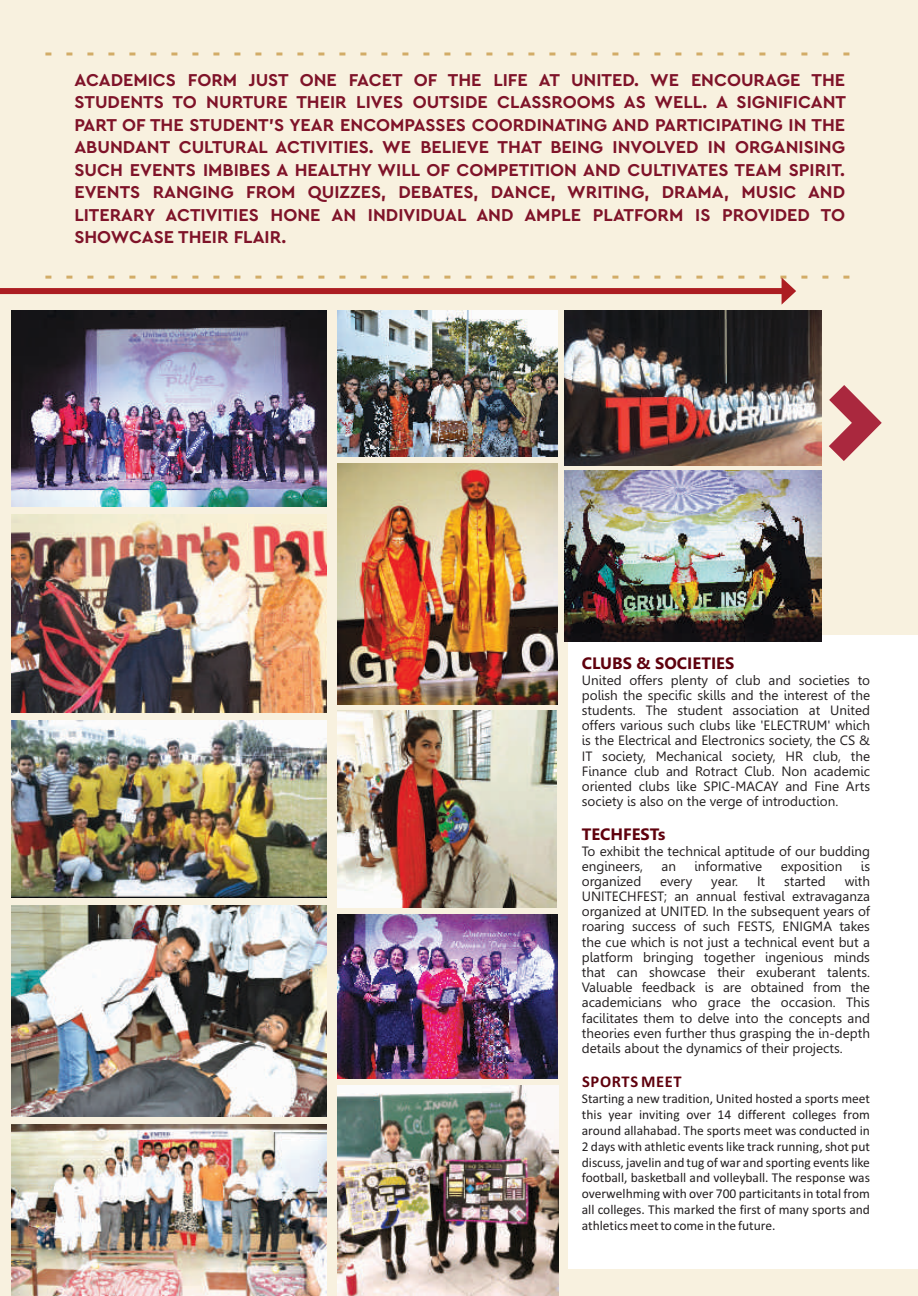
<style>
.page{position:relative;width:918px;height:1296px;background:#f8f1df}
.page>*{position:absolute;margin:0;border:0;box-sizing:border-box;transform-origin:0 0}
.t1{font:700 18px/22.5px "Cera GR";color:#7f1329;text-align:justify}
.t2{font:700 16.5px "Gisha";color:#5f010d}
.t3{font:700 16.5px "Calibri";letter-spacing:.04em;color:#5f010d}
.t4{font:13.5px/15.1px "Gisha";color:#231f20;text-align:justify}
.t5{font:13.5px/15.8px "Calibri";color:#231f20;text-align:justify}
</style>
<div class="page">
<div style="left:569px;top:635px;width:349px;height:634px;background:#fff"></div>
<svg style="left:0;top:275px;width:787px;height:20px"></svg>
<svg style="left:829px;top:385px;width:53px;height:76px"></svg>
<svg style="left:45px;top:52px;width:805px;height:3px"></svg>
<svg style="left:45px;top:276px;width:805px;height:29px"></svg>
<img style="left:565px;top:471px;width:257px;height:171px">
<img style="left:338px;top:914px;width:220px;height:165px">
<img style="left:11px;top:310px;width:315px;height:196px">
<img style="left:338px;top:310px;width:220px;height:147px">
<img style="left:565px;top:310px;width:257px;height:155px">
<img style="left:11px;top:515px;width:315px;height:197px">
<img style="left:11px;top:720px;width:315px;height:178px">
<img style="left:11px;top:906px;width:315px;height:210px">
<img style="left:11px;top:1124px;width:315px;height:172px">
<img style="left:337px;top:1086px;width:221px;height:210px">
<img style="left:338px;top:711px;width:219px;height:196px">
<img style="left:338px;top:464px;width:220px;height:240px">
<p class="t1" style="left:74px;top:69px;width:773px">ACADEMICS FORM JUST ONE FACET OF THE LIFE AT UNITED. WE ENCOURAGE THE STUDENTS TO NURTURE THEIR LIVES OUTSIDE CLASSROOMS AS WELL. A SIGNIFICANT PART OF THE STUDENT'S YEAR ENCOMPASSES COORDINATING AND PARTICIPATING IN THE ABUNDANT CULTURAL ACTIVITIES. WE BELIEVE THAT BEING INVOLVED IN ORGANISING SUCH EVENTS IMBIBES A HEALTHY WILL OF COMPETITION AND CULTIVATES TEAM SPIRIT.<br>EVENTS RANGING FROM QUIZZES, DEBATES, DANCE, WRITING, DRAMA, MUSIC AND LITERARY ACTIVITIES HONE AN INDIVIDUAL AND AMPLE PLATFORM IS PROVIDED TO SHOWCASE THEIR FLAIR.</p>
<p class="t2" style="left:582px;top:656px;width:154px">CLUBS &amp; SOCIETIES</p>
<p class="t4" style="left:582px;top:674px;width:290px">United offers plenty of club and societies to polish the specific skills and the interest of the students. The student association at United offers various such clubs like 'ELECTRUM' which is the Electrical and Electronics society, the CS &amp; IT society, Mechanical society, HR club, the Finance club and Rotract Club. Non academic oriented clubs like SPIC-MACAY and Fine Arts society is also on the verge of introduction.</p>
<p class="t2" style="left:582px;top:827px;width:85px">TECHFESTs</p>
<p class="t4" style="left:582px;top:844px;width:290px">To exhibit the technical aptitude of our budding engineers,</p>
<p class="t4" style="left:662px;top:860px;width:16px">an</p>
<p class="t4" style="left:694px;top:860px;width:69px">informative</p>
<p class="t4" style="left:781px;top:860px;width:63px">exposition</p>
<p class="t4" style="left:861px;top:860px;width:11px">is</p>
<p class="t4" style="left:582px;top:875px;width:290px;text-indent:263px">with UNITECHFEST; an annual festival extravaganza organized at UNITED. In the subsequent years of roaring success of such FESTS, ENIGMA takes the cue which is not just a technical event but a platform bringing together ingenious minds that can showcase their exuberant talents.<br>Valuable feedback is are obtained from the academicians who grace the occasion. This facilitates them to delve into the concepts and theories even further thus grasping the in-depth details about the dynamics of their projects.</p>
<p class="t3" style="left:582px;top:1074px;width:101px">SPORTS MEET</p>
<p class="t5" style="left:582px;top:1092px;width:290px">Starting a new tradition, United hosted a sports meet this year inviting over 14 different colleges from around allahabad. The sports meet was conducted in 2 days with athletic events like track running, shot put discuss, javelin and tug of war and sporting events like football, basketball and volleyball. The response was overwelhming with over 700 particitants in total from all colleges. This marked the first of many sports and athletics meet to come in the future.</p>
<p class="t4" style="left:582px;top:875px;width:61px">organized</p>
<p class="t4" style="left:660px;top:875px;width:34px">every</p>
<p class="t4" style="left:711px;top:875px;width:28px">year.</p>
<p class="t4" style="left:757px;top:875px;width:10px">It</p>
<p class="t4" style="left:784px;top:875px;width:43px">started</p>
</div>
